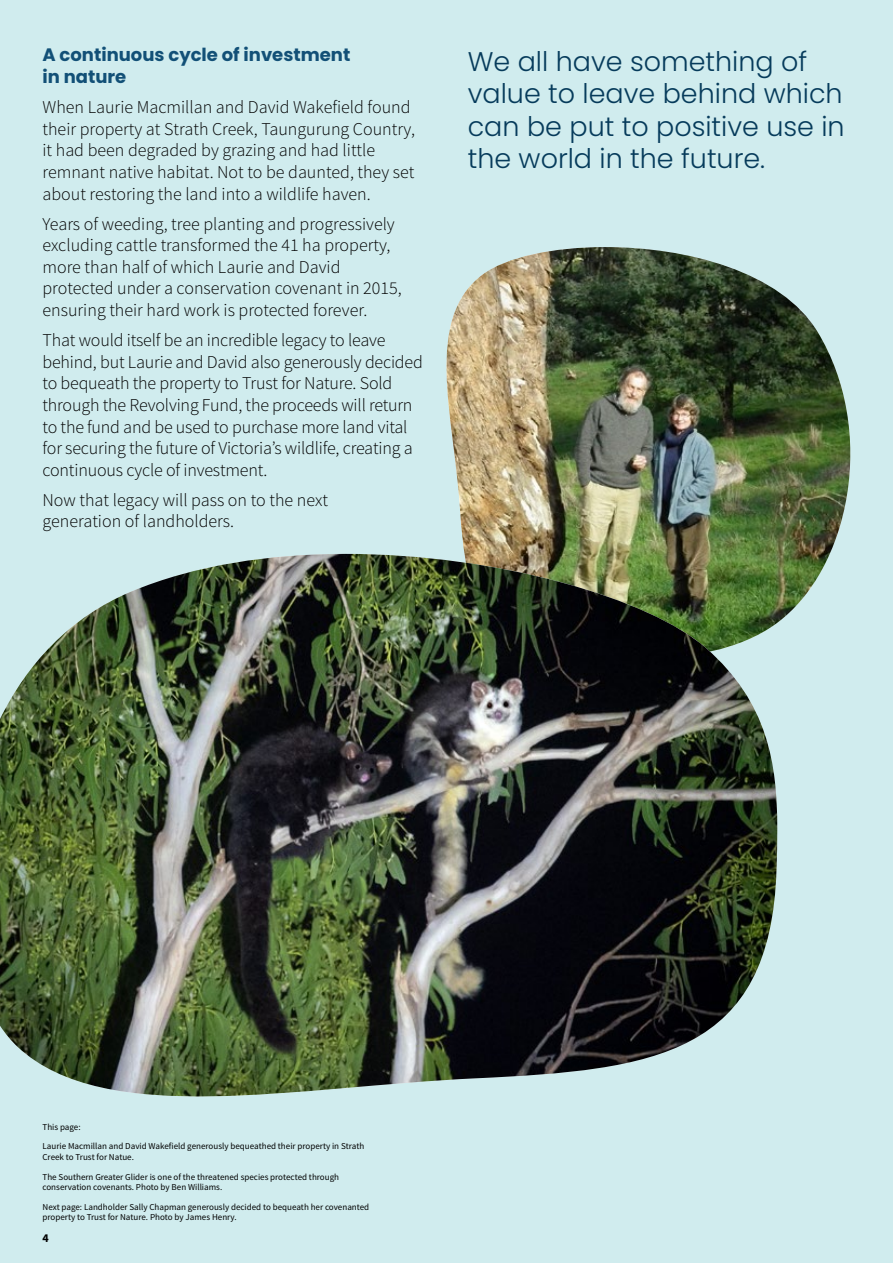
<style>
.page{position:relative;width:893px;height:1263px;background:#d0ecee}
.page>*{position:absolute;margin:0;border:0;box-sizing:border-box;transform-origin:0 0}
.t1{font:300 27px/32.4px "Poppins";color:#063b5b}
.t2{font:300 18px/21.6px "Source Sans Pro";color:#000}
.t3{font:700 18px/21.6px "Poppins";color:#125077}
.t4{font:700 12px "Source Sans Pro";color:#000}
.t5{font:9px/19.4px "Source Sans Pro";color:#000}
</style>
<div class="page">
<img style="left:446px;top:247px;width:405px;height:374px">
<img style="left:339px;top:510px;width:441px;height:342px">
<img style="left:0;top:554px;width:777px;height:543px">
<p class="t3" style="left:43px;top:44px;width:309px">A continuous cycle of investment in nature</p>
<p class="t2" style="left:43px;top:96px;width:374px">When Laurie Macmillan and David Wakefield found their property at Strath Creek, Taungurung Country, it had been degraded by grazing and had little remnant native habitat. Not to be daunted, they set about restoring the land into a wildlife haven.</p>
<p class="t2" style="left:43px;top:213px;width:361px">Years of weeding, tree planting and progressively excluding cattle transformed the 41 ha property, more than half of which Laurie and David protected under a conservation covenant in 2015, ensuring their hard work is protected forever.</p>
<p class="t2" style="left:43px;top:329px;width:382px">That would itself be an incredible legacy to leave behind, but Laurie and David also generously decided to bequeath the property to Trust for Nature. Sold through the Revolving Fund, the proceeds will return to the fund and be used to purchase more land vital for securing the future of Victoria’s wildlife, creating a continuous cycle of investment.</p>
<p class="t2" style="left:43px;top:489px;width:287px">Now that legacy will pass on to the next generation of landholders.</p>
<h1 class="t1" style="left:468px;top:45px;width:378px">We all have something of value to leave behind which can be put to positive use in the world in the future.</h1>
<p class="t5" style="left:43px;top:1117px;width:323px">This page:<br>Laurie Macmillan and David Wakefield generously bequeathed their property in Strath</p>
<p class="t5" style="left:43px;top:1148px;width:298px">Creek to Trust for Natue.<br>The Southern Greater Glider is one of the threatened species protected through</p>
<p class="t5" style="left:43px;top:1178px;width:328px">conservation covenants. Photo by Ben Williams.<br>Next page: Landholder Sally Chapman generously decided to bequeath her covenanted</p>
<p class="t5" style="left:43px;top:1208px;width:196px">property to Trust for Nature. Photo by James Henry.</p>
<p class="t4" style="left:43px;top:1230px;width:8px">4</p>
</div>
